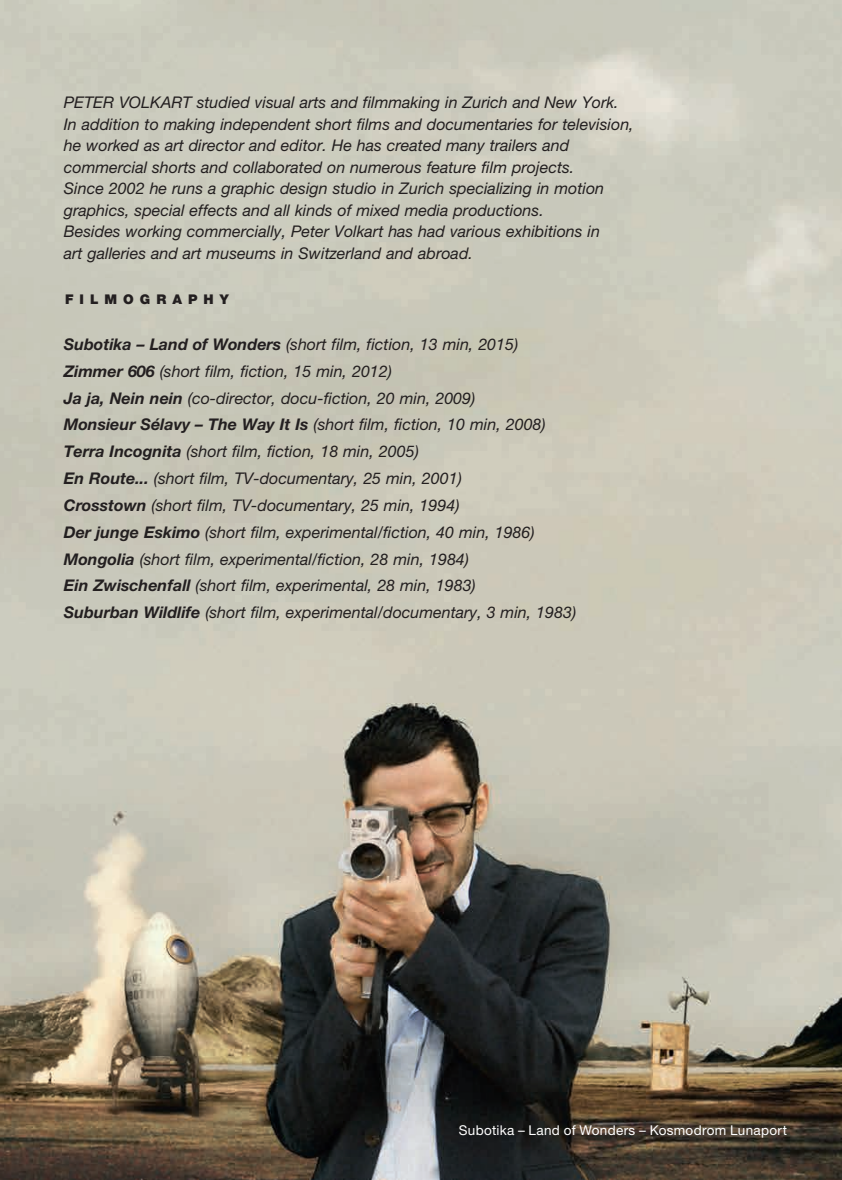
<style>
.page{position:relative;width:842px;height:1180px;background:#fff}
.page>*{position:absolute;margin:0;border:0;box-sizing:border-box;transform-origin:0 0}
.t1{font:italic 16.2px/26.8px "Helvetica Neue";color:#231f20}
.t2{font:13.5px "Helvetica Neue";letter-spacing:.025em;color:#fff}
.t3{font:900 13.5px "Helvetica Neue";letter-spacing:.45em;color:#231f20}
.s1{font-weight:700}
</style>
<div class="page">
<img style="left:0;top:0;width:842px;height:1180px">
<p class="t1" style="left:64px;top:92px;width:571px;line-height:21.4px">PETER VOLKART studied visual arts and filmmaking in Zurich and New York.<br>In addition to making independent short films and documentaries for television, he worked as art director and editor. He has created many trailers and commercial shorts and collaborated on numerous feature film projects.<br>Since 2002 he runs a graphic design studio in Zurich specializing in motion graphics, special effects and all kinds of mixed media productions.<br>Besides working commercially, Peter Volkart has had various exhibitions in<br>art galleries and art museums in Switzerland and abroad.</p>
<p class="t3" style="left:65px;top:291px;width:165px">FILMOGRAPHY</p>
<p class="t1" style="left:64px;top:330px;width:514px"><span class="s1">Subotika – Land of Wonders</span> (short film, fiction, 13 min, 2015)<br><span class="s1">Zimmer 606</span> (short film, fiction, 15 min, 2012)<br><span class="s1">Ja ja, Nein nein</span> (co-director, docu-fiction, 20 min, 2009)<br><span class="s1">Monsieur Sélavy – The Way It Is</span> (short film, fiction, 10 min, 2008)<br><span class="s1">Terra Incognita</span> (short film, fiction, 18 min, 2005)<br><span class="s1">En Route...</span> (short film, TV-documentary, 25 min, 2001)<br><span class="s1">Crosstown</span> (short film, TV-documentary, 25 min, 1994)<br><span class="s1">Der junge Eskimo</span> (short film, experimental/fiction, 40 min, 1986)<br><span class="s1">Mongolia</span> (short film, experimental/fiction, 28 min, 1984)<br><span class="s1">Ein Zwischenfall</span> (short film, experimental, 28 min, 1983)<br><span class="s1">Suburban Wildlife</span> (short film, experimental/documentary, 3 min, 1983)</p>
<p class="t2" style="left:459px;top:1122px;width:330px">Subotika – Land of Wonders – Kosmodrom Lunaport</p>
</div>
